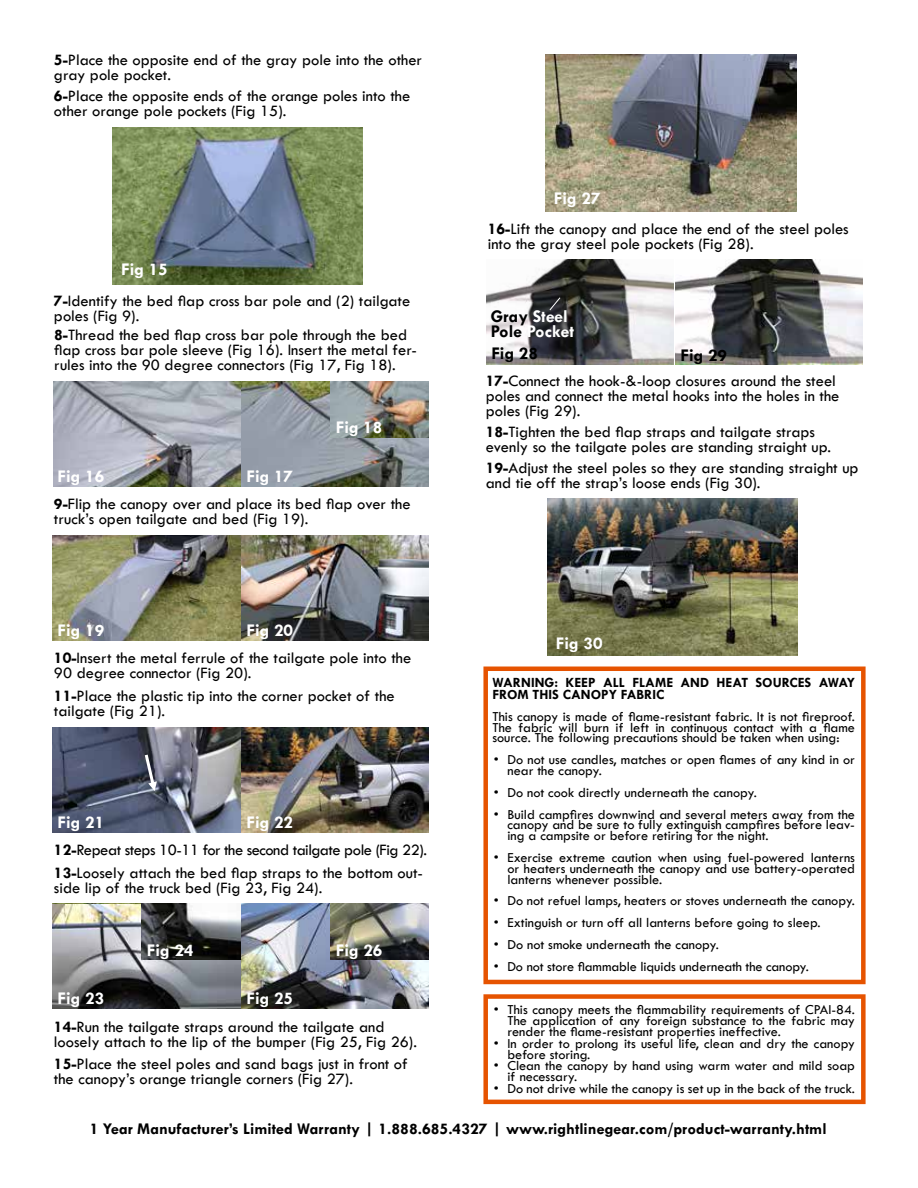
<style>
.page{position:relative;width:918px;height:1188px;background:#fff}
.page>*{position:absolute;margin:0;border:0;box-sizing:border-box;transform-origin:0 0}
.t1{font:700 18px "Twentieth Century";color:#fff}
.t2{font:700 18px "Twentieth Century";color:#000101}
.t3{font:500 16.5px/15px "Twentieth Century";color:#000}
.t4{font:700 16.5px "Twentieth Century";color:#000}
.t5{font:500 16.5px "Twentieth Century";letter-spacing:-.03em;color:#000}
.t6{font:500 14.25px/10.8px "Twentieth Century";color:#000;text-align:justify}
.t7{font:700 14.25px/12px "Twentieth Century";color:#000}
.s1{font-weight:700}
.s2{color:#000101}
</style>
<div class="page">
<img style="left:486px;top:259px;width:377px;height:105px">
<div style="left:483px;top:667px;width:383px;height:317px;border:4px solid #e65300"></div>
<img style="left:547px;top:499px;width:251px;height:157px">
<div style="left:483px;top:994px;width:383px;height:110px;border:4px solid #e65300"></div>
<svg style="left:549px;top:296px;width:12px;height:15px"></svg>
<img style="left:53px;top:381px;width:376px;height:105px">
<img style="left:331px;top:381px;width:98px;height:56px">
<img style="left:53px;top:535px;width:376px;height:105px">
<img style="left:53px;top:727px;width:376px;height:105px">
<svg style="left:143px;top:751px;width:14px;height:40px"></svg>
<img style="left:53px;top:904px;width:188px;height:105px">
<img style="left:142px;top:904px;width:98px;height:56px">
<img style="left:546px;top:54px;width:251px;height:157px">
<img style="left:241px;top:904px;width:188px;height:105px">
<img style="left:112px;top:127px;width:251px;height:158px">
<p class="t3" style="left:54px;top:53px;width:370px"><span class="s1">5-</span>Place the opposite end of the gray pole into the other gray pole pocket.</p>
<p class="t3" style="left:54px;top:88px;width:358px"><span class="s1">6-</span>Place the opposite ends of the orange poles into the other orange pole pockets (Fig 15).</p>
<p class="t1" style="left:554px;top:187px;width:48px">Fig 27</p>
<p class="t3" style="left:488px;top:221px;width:363px"><span class="s1">16-</span>Lift the canopy and place the end of the steel poles into the gray steel pole pockets (Fig 28).</p>
<p class="t1" style="left:121px;top:259px;width:48px">Fig 15</p>
<p class="t3" style="left:54px;top:293px;width:358px"><span class="s1">7-</span>Identify the bed flap cross bar pole and (2) tailgate poles (Fig 9).</p>
<p class="t1" style="left:491px;top:306px;width:79px"><span class="s2">Gray</span> Steel</p>
<p class="t3" style="left:54px;top:327px;width:354px"><span class="s1">8-</span>Thread the bed flap cross bar pole through the bed</p>
<p class="t1" style="left:491px;top:321px;width:85px"><span class="s2">Pole</span> Pocket</p>
<p class="t3" style="left:54px;top:342px;width:364px">flap cross bar pole sleeve (Fig 16). Insert the metal fer&shy;rules into the 90 degree connectors (Fig 17, Fig 18).</p>
<p class="t2" style="left:491px;top:343px;width:48px">Fig 28</p>
<p class="t2" style="left:680px;top:344px;width:48px">Fig 29</p>
<p class="t1" style="left:58px;top:465px;width:48px">Fig 16</p>
<p class="t1" style="left:246px;top:465px;width:48px">Fig 17</p>
<p class="t1" style="left:95px;top:465px;width:11px">4</p>
<p class="t1" style="left:284px;top:465px;width:11px">5</p>
<p class="t1" style="left:336px;top:417px;width:48px">Fig 18</p>
<p class="t1" style="left:373px;top:417px;width:11px">6</p>
<p class="t3" style="left:54px;top:496px;width:358px"><span class="s1">9-</span>Flip the canopy over and place its bed flap over the truck’s open tailgate and bed (Fig 19).</p>
<p class="t1" style="left:58px;top:619px;width:48px">Fig 19</p>
<p class="t1" style="left:246px;top:619px;width:48px">Fig 20</p>
<p class="t3" style="left:54px;top:650px;width:359px"><span class="s1">10-</span>Insert the metal ferrule of the tailgate pole into the<br>90 degree connector (Fig 20).</p>
<p class="t3" style="left:54px;top:688px;width:342px"><span class="s1">11-</span>Place the plastic tip into the corner pocket of the tailgate (Fig 21).</p>
<p class="t1" style="left:58px;top:811px;width:48px">Fig 21</p>
<p class="t1" style="left:246px;top:811px;width:48px">Fig 22</p>
<p class="t5" style="left:54px;top:840px;width:375px"><span class="s1">12-</span>Repeat steps 10-11 for the second tailgate pole (Fig 22).</p>
<p class="t3" style="left:54px;top:865px;width:371px"><span class="s1">13-</span>Loosely attach the bed flap straps to the bottom out&shy;side lip of the truck bed (Fig 23, Fig 24).</p>
<p class="t1" style="left:58px;top:988px;width:48px">Fig 23</p>
<p class="t1" style="left:85px;top:988px;width:21px">15</p>
<p class="t1" style="left:147px;top:939px;width:48px">Fig 24</p>
<p class="t1" style="left:175px;top:939px;width:21px">16</p>
<p class="t1" style="left:246px;top:988px;width:48px">Fig 25</p>
<p class="t1" style="left:274px;top:988px;width:11px">1</p>
<p class="t1" style="left:336px;top:939px;width:48px">Fig 26</p>
<p class="t1" style="left:363px;top:939px;width:11px">1</p>
<p class="t3" style="left:54px;top:1019px;width:365px"><span class="s1">14-</span>Run the tailgate straps around the tailgate and loosely attach to the lip of the bumper (Fig 25, Fig 26).</p>
<p class="t3" style="left:54px;top:1056px;width:355px"><span class="s1">15-</span>Place the steel poles and sand bags just in front of the canopy’s orange triangle corners (Fig 27).</p>
<p class="t3" style="left:486px;top:374px;width:355px"><span class="s1">17-</span>Connect the hook-&amp;-loop closures around the steel poles and connect the metal hooks into the holes in the poles (Fig 29).</p>
<p class="t3" style="left:486px;top:424px;width:347px"><span class="s1">18-</span>Tighten the bed flap straps and tailgate straps evenly so the tailgate poles are standing straight up.</p>
<p class="t3" style="left:486px;top:460px;width:374px"><span class="s1">19-</span>Adjust the steel poles so they are standing straight up and tie off the strap’s loose ends (Fig 30).</p>
<p class="t1" style="left:556px;top:632px;width:48px">Fig 30</p>
<p class="t7" style="left:492px;top:676px;width:364px">WARNING: KEEP ALL FLAME AND HEAT SOURCES AWAY<br>FROM THIS CANOPY FABRIC</p>
<p class="t6" style="left:492px;top:711px;width:364px">This canopy is made of flame-resistant fabric. It is not fireproof.<br>The fabric will burn if left in continuous contact with a flame source. The following precautions should be taken when using:</p>
<p class="t6" style="left:507px;top:754px;width:349px;text-indent:-13px">• Do not use candles, matches or open flames of any kind in or near the canopy.</p>
<p class="t6" style="left:494px;top:787px;width:264px">• Do not cook directly underneath the canopy.</p>
<p class="t6" style="left:507px;top:809px;width:349px;text-indent:-13px">• Build campfires downwind and several meters away from the canopy and be sure to fully extinguish campfires before leav&shy;ing a campsite or before retiring for the night.</p>
<p class="t6" style="left:507px;top:852px;width:349px;text-indent:-13px">• Exercise extreme caution when using fuel-powered lanterns or heaters underneath the canopy and use battery-operated lanterns whenever possible.</p>
<p class="t6" style="left:494px;top:896px;width:363px">• Do not refuel lamps, heaters or stoves underneath the canopy.</p>
<p class="t6" style="left:494px;top:917px;width:328px">• Extinguish or turn off all lanterns before going to sleep.</p>
<p class="t6" style="left:494px;top:939px;width:227px">• Do not smoke underneath the canopy.</p>
<p class="t6" style="left:494px;top:961px;width:316px">• Do not store flammable liquids underneath the canopy.</p>
<p class="t6" style="left:507px;top:1004px;width:349px;line-height:11.2px;text-indent:-13px">• This canopy meets the flammability requirements of CPAI-84.<br>The application of any foreign substance to the fabric may render the flame-resistant properties ineffective.</p>
<p class="t6" style="left:507px;top:1037px;width:349px;line-height:11.2px;text-indent:-13px">• In order to prolong its useful life, clean and dry the canopy before storing.</p>
<p class="t6" style="left:507px;top:1060px;width:349px;line-height:11.2px;text-indent:-13px">• Clean the canopy by hand using warm water and mild soap if necessary.</p>
<p class="t6" style="left:494px;top:1083px;width:363px">• Do not drive while the canopy is set up in the back of the truck.</p>
<p class="t4" style="left:90px;top:1119px;width:738px">1 Year Manufacturer’s Limited Warranty | 1.888.685.4327 | www.rightlinegear.com/product-warranty.html</p>
</div>
